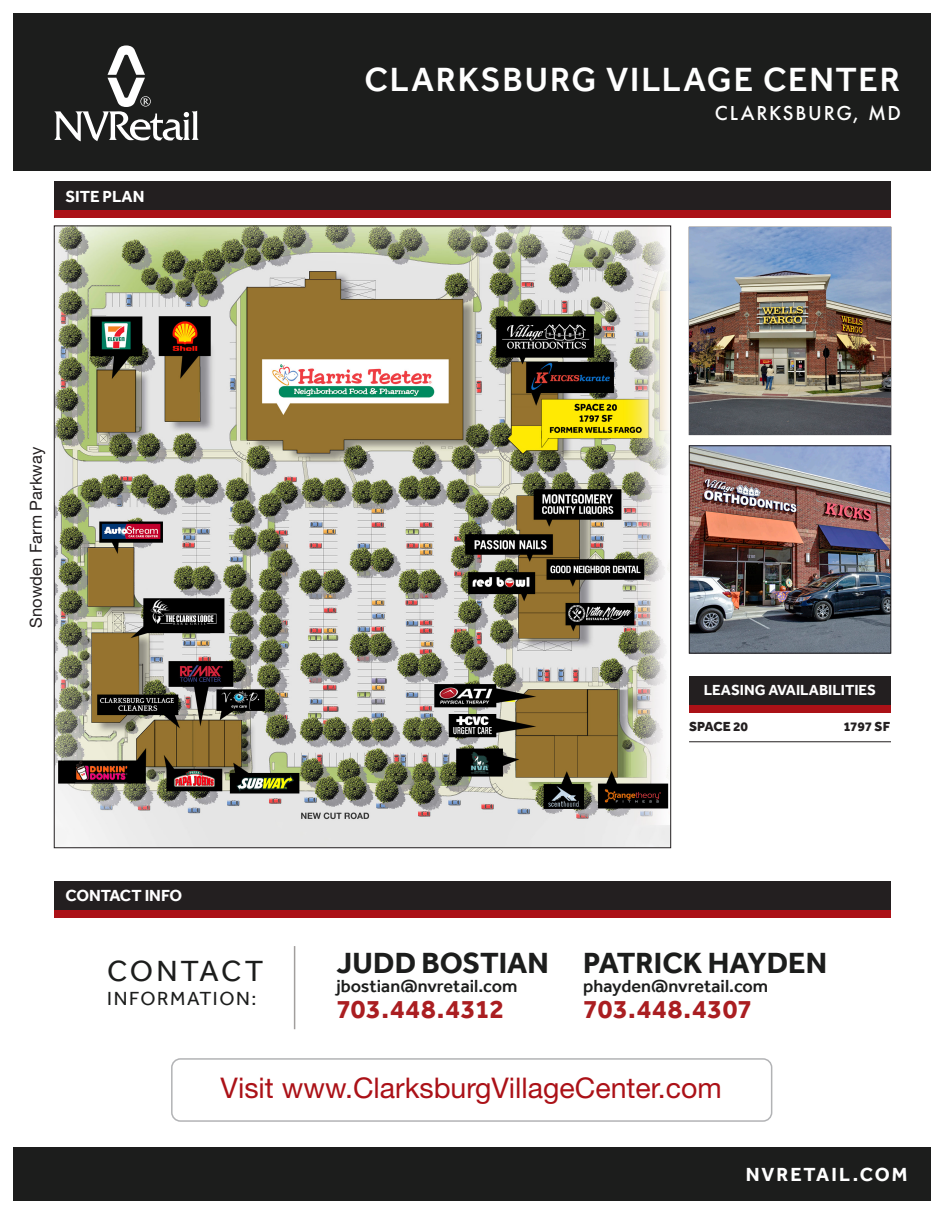
<style>
.page{position:relative;width:945px;height:1215px;background:#fff}
.page>*{position:absolute;margin:0;border:0;box-sizing:border-box;transform-origin:0 0}
.t1{font:500 34.5px "Effra";letter-spacing:.05em;color:#fff}
.t2{font:700 30px "Effra";color:#1c1d1c}
.t3{font:30px "Effra";letter-spacing:.09em;color:#1c1d1c}
.t4{font:28.5px "Helvetica Neue LT Std";color:#ab1117}
.t5{font:700 27px "Effra";letter-spacing:.02em;color:#aa1e21}
.t6{font:500 21px "Futura PT";letter-spacing:.085em;color:#fff}
.t7{font:700 19.5px "Effra";letter-spacing:.1em;color:#fff}
.t8{font:19.5px "Effra";letter-spacing:.08em;color:#1c1d1c}
.t9{font:500 18px "Effra";color:#1c1d1c}
.t10{font:16.65px "Helvetica Neue LT Std";color:#231f20}
.t11{font:700 16.5px "Effra";color:#fff}
.t12{font:700 15px "Effra";color:#fff}
.t13{font:800 13.5px "Effra";letter-spacing:-.02em;color:#231f20}
</style>
<div class="page">
<div style="left:171px;top:1058px;width:601px;height:64px;border:2px solid #b2b3b5;border-radius:9px"></div>
<img style="left:56px;top:228px;width:613px;height:618px">
<div style="left:54px;top:182px;width:837px;height:31px;background:#231f20"></div>
<div style="left:54px;top:211px;width:837px;height:7px;background:#ab1117"></div>
<div style="left:54px;top:881px;width:837px;height:31px;background:#231f20"></div>
<div style="left:54px;top:910px;width:837px;height:8px;background:#ab1117"></div>
<img style="left:691px;top:448px;width:198px;height:203px">
<div style="left:689px;top:446px;width:202px;height:207px;border:1px solid #231f20"></div>
<div style="left:689px;top:676px;width:202px;height:31px;background:#231f20"></div>
<div style="left:689px;top:705px;width:202px;height:7px;background:#ab1117"></div>
<div style="left:14px;top:1148px;width:918px;height:54px;background:#1c1d1c"></div>
<hr style="left:294px;top:946px;width:1px;height:83px;background:#a19e9d">
<img style="left:690px;top:227px;width:200px;height:208px">
<hr style="left:689px;top:742px;width:202px;height:1px;background:#231f20">
<div style="left:14px;top:14px;width:918px;height:157px;background:#1c1d1c"></div>
<svg style="left:54px;top:45px;width:145px;height:96px"></svg>
<p class="t11" style="left:65px;top:186px;width:81px">SITE PLAN</p>
<p class="t1" style="left:365px;top:58px;width:537px">CLARKSBURG VILLAGE CENTER</p>
<p class="t6" style="left:715px;top:100px;width:188px">CLARKSBURG, MD</p>
<p class="t10" style="left:26px;top:628px;width:182px;rotate:-90deg">Snowden Farm Parkway</p>
<p class="t12" style="left:704px;top:681px;width:174px">LEASING AVAILABILITIES</p>
<p class="t13" style="left:689px;top:719px;width:61px">SPACE 20</p>
<p class="t13" style="left:843px;top:719px;width:48px">1797 SF</p>
<p class="t11" style="left:65px;top:886px;width:118px">CONTACT INFO</p>
<p class="t3" style="left:107px;top:953px;width:158px">CONTACT</p>
<p class="t8" style="left:107px;top:987px;width:151px">INFORMATION:</p>
<p class="t2" style="left:336px;top:945px;width:214px">JUDD BOSTIAN</p>
<p class="t9" style="left:336px;top:975px;width:183px">jbostian@nvretail.com</p>
<p class="t5" style="left:336px;top:993px;width:169px">703.448.4312</p>
<p class="t2" style="left:583px;top:945px;width:246px">PATRICK HAYDEN</p>
<p class="t9" style="left:583px;top:975px;width:187px">phayden@nvretail.com</p>
<p class="t5" style="left:583px;top:993px;width:171px">703.448.4307</p>
<p class="t4" style="left:221px;top:1071px;width:503px">Visit www.ClarksburgVillageCenter.com</p>
<p class="t7" style="left:746px;top:1162px;width:163px">NVRETAIL.COM</p>
</div>
